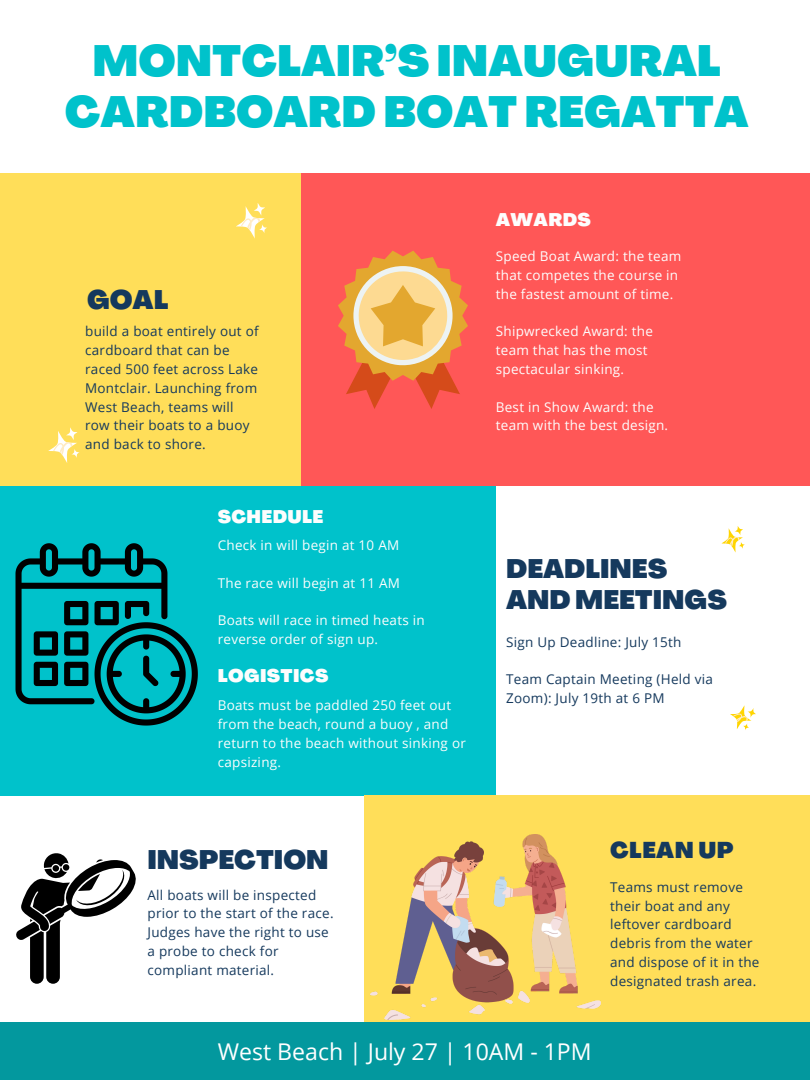
<style>
.page{position:relative;width:810px;height:1080px;background:#fff}
.page>*{position:absolute;margin:0;border:0;box-sizing:border-box;transform-origin:0 0}
.t1{font:900 43px/51.5px "Agrandir";color:#00c2cb;text-align:center}
.t2{font:900 26.31px/31.2px "Agrandir";color:#15395d}
.t3{font:23.06px "Open Sans";color:#fff}
.t4{font:900 22.44px "Agrandir";letter-spacing:.02em;color:#15395d}
.t5{font:900 17.94px "Agrandir";letter-spacing:.02em;color:#fdfdfd}
.t6{font:13.5px/18.8px "Open Sans";letter-spacing:.02em;color:#15395d}
.t7{font:13.5px/18.8px "Open Sans";letter-spacing:.02em;color:#fdfdfd}
.t8{font:13.44px/18.8px "Open Sans";letter-spacing:.02em;color:#fdfdfd}
</style>
<div class="page">
<div style="left:0;top:483px;width:496px;height:312px;background:#00c2cb"></div>
<div style="left:0;top:174px;width:301px;height:312px;background:#ffde59"></div>
<div style="left:301px;top:174px;width:509px;height:312px;background:#ff5757"></div>
<div style="left:365px;top:795px;width:445px;height:227px;background:#ffde59"></div>
<div style="left:0;top:1022px;width:810px;height:58px;background:#03989e"></div>
<svg style="left:721px;top:526px;width:24px;height:27px"></svg>
<svg style="left:236px;top:203px;width:31px;height:36px"></svg>
<svg style="left:48px;top:427px;width:32px;height:36px"></svg>
<svg style="left:730px;top:705px;width:26px;height:25px"></svg>
<img style="left:370px;top:834px;width:231px;height:186px">
<svg style="left:16px;top:853px;width:120px;height:131px"></svg>
<svg style="left:16px;top:543px;width:182px;height:183px"></svg>
<svg style="left:338px;top:251px;width:130px;height:158px"></svg>
<p class="t1" style="left:65px;top:39px;width:685px">MONTCLAIR’S INAUGURAL<br>CARDBOARD BOAT REGATTA</p>
<p class="t2" style="left:87px;top:287px;width:83px">GOAL</p>
<h2 class="t6" style="left:85px;top:322px;width:175px">build a boat entirely out of cardboard that can be raced 500 feet across Lake<br>Montclair. Launching from<br>West Beach, teams will row their boats to a buoy and back to shore.</h2>
<p class="t5" style="left:218px;top:510px;width:107px">SCHEDULE</p>
<h5 class="t8" style="left:218px;top:536px;width:183px">Check in will begin at 10 AM</h5>
<p class="t8" style="left:218px;top:573px;width:184px">The race will begin at 11 AM</p>
<p class="t8" style="left:218px;top:611px;width:209px">Boats will race in timed heats in reverse order of sign up.</p>
<p class="t5" style="left:218px;top:668px;width:112px">LOGISTICS</p>
<h5 class="t7" style="left:218px;top:696px;width:250px">Boats must be paddled 250 feet out from the beach, round a buoy , and return to the beach without sinking or capsizing.</h5>
<h2 class="t2" style="left:148px;top:846px;width:183px">INSPECTION</h2>
<p class="t6" style="left:148px;top:885px;width:188px">All boats will be inspected prior to the start of the race.<br>Judges have the right to use a probe to check for compliant material.</p>
<p class="t5" style="left:496px;top:213px;width:97px">AWARDS</p>
<p class="t7" style="left:496px;top:247px;width:187px">Speed Boat Award: the team that competes the course in the fastest amount of time.</p>
<p class="t7" style="left:496px;top:322px;width:159px">Shipwrecked Award: the team that has the most spectacular sinking.</p>
<p class="t7" style="left:496px;top:397px;width:159px">Best in Show Award: the</p>
<p class="t7" style="left:496px;top:416px;width:174px">team with the best design.</p>
<p class="t2" style="left:506px;top:556px;width:222px">DEADLINES<br>AND MEETINGS</p>
<h1 class="t6" style="left:506px;top:632px;width:177px">Sign Up Deadline: July 15th</h1>
<p class="t6" style="left:506px;top:670px;width:208px">Team Captain Meeting (Held via<br>Zoom): July 19th at 6 PM</p>
<p class="t4" style="left:610px;top:841px;width:125px">CLEAN UP</p>
<p class="t6" style="left:610px;top:877px;width:151px">Teams must remove their boat and any leftover cardboard debris from the water and dispose of it in the designated trash area.</p>
<h5 class="t3" style="left:218px;top:1035px;width:375px">West Beach | July 27 | 10AM - 1PM</h5>
</div>
